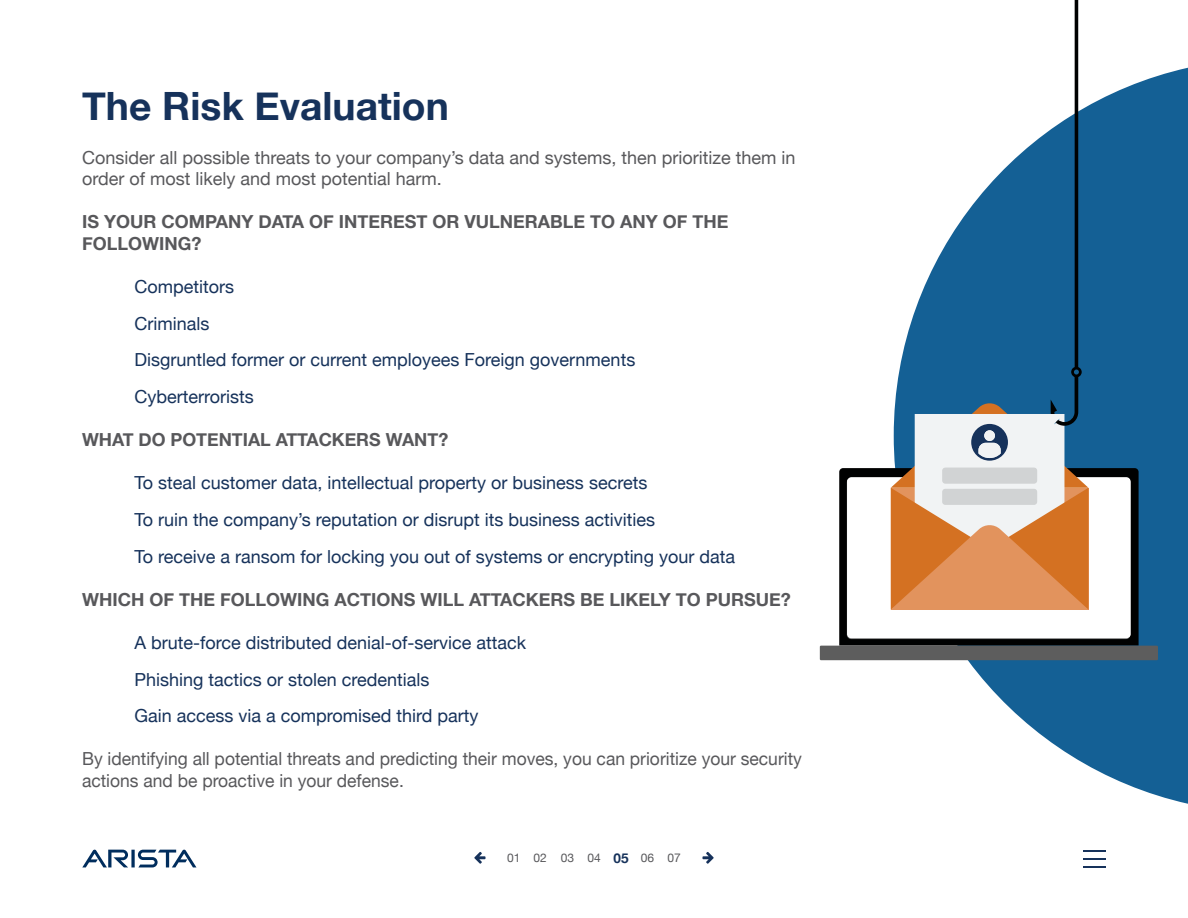
<style>
.page{position:relative;width:1188px;height:918px;background:#fff}
.page>*{position:absolute;margin:0;border:0;box-sizing:border-box;transform-origin:0 0}
.t1{font:700 39px "Helvetica Neue";color:#16325b}
.t2{font:18px/36.6px "Helvetica Neue";color:#16325b}
.t3{font:18px/21.6px "Helvetica Neue";color:#58585b}
.t4{font:700 18px/21.6px "Helvetica Neue";color:#58585b}
.t5{font:12px "Helvetica Neue";color:#58585b}
.s1{font-weight:700;font-size:13.5px;color:#16325b}
</style>
<div class="page">
<svg style="left:82px;top:850px;width:46px;height:17px"></svg>
<svg style="left:138px;top:850px;width:58px;height:17px"></svg>
<svg style="left:131px;top:850px;width:4px;height:17px"></svg>
<svg style="left:894px;top:68px;width:294px;height:736px;fill:#146095"></svg>
<svg style="left:474px;top:852px;width:12px;height:12px"></svg>
<svg style="left:702px;top:852px;width:12px;height:12px"></svg>
<svg style="left:839px;top:468px;width:300px;height:178px;background:#141718"></svg>
<div style="left:820px;top:646px;width:338px;height:14px;background:#5d5d5d"></div>
<svg style="left:847px;top:478px;width:283px;height:160px"></svg>
<svg style="left:891px;top:0;width:197px;height:610px"></svg>
<svg style="left:1083px;top:851px;width:23px;height:1px"></svg>
<svg style="left:1083px;top:859px;width:23px;height:1px"></svg>
<hr style="left:1083px;top:866px;width:23px;height:2px;background:#16325b">
<h1 class="t1" style="left:82px;top:76px;width:368px">The Risk Evaluation</h1>
<p class="t3" style="left:82px;top:147px;width:715px">Consider all possible threats to your company’s data and systems, then prioritize them in order of most likely and most potential harm.</p>
<p class="t4" style="left:82px;top:212px;width:648px">IS YOUR COMPANY DATA OF INTEREST OR VULNERABLE TO ANY OF THE<br>FOLLOWING?</p>
<p class="t2" style="left:135px;top:270px;width:502px">Competitors<br>Criminals<br>Disgruntled former or current employees Foreign governments<br>Cyberterrorists</p>
<p class="t4" style="left:82px;top:429px;width:368px">WHAT DO POTENTIAL ATTACKERS WANT?</p>
<p class="t2" style="left:135px;top:466px;width:602px">To steal customer data, intellectual property or business secrets<br>To ruin the company’s reputation or disrupt its business activities<br>To receive a ransom for locking you out of systems or encrypting your data</p>
<p class="t4" style="left:82px;top:589px;width:710px">WHICH OF THE FOLLOWING ACTIONS WILL ATTACKERS BE LIKELY TO PURSUE?</p>
<p class="t2" style="left:135px;top:625px;width:393px">A brute-force distributed denial-of-service attack<br>Phishing tactics or stolen credentials<br>Gain access via a compromised third party</p>
<p class="t3" style="left:82px;top:749px;width:721px">By identifying all potential threats and predicting their moves, you can prioritize your security actions and be proactive in your defense.</p>
<p class="t5" style="left:507px;top:849px;width:175px">01 02 03 04 <span class="s1">05</span> 06 07</p>
</div>
